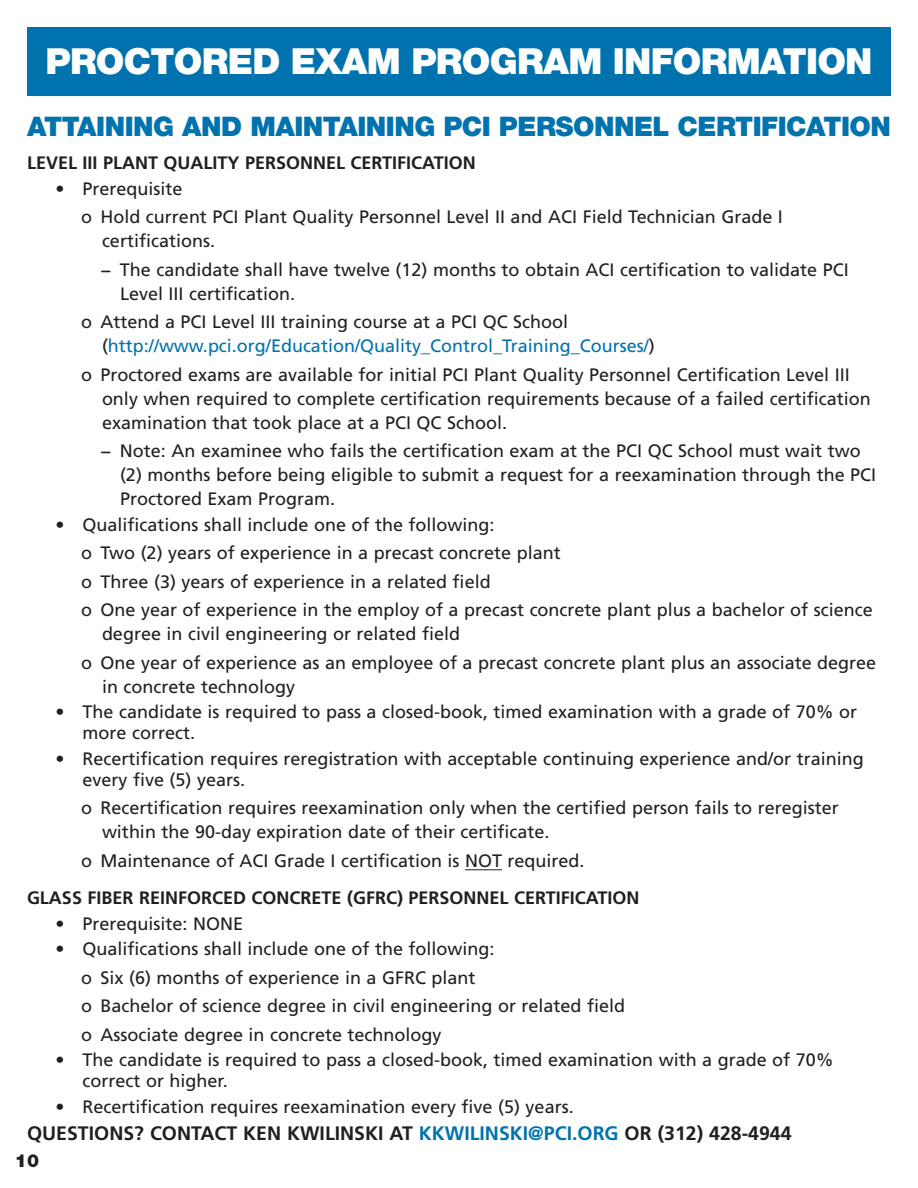
<style>
.page{position:relative;width:918px;height:1188px;background:#fff}
.page>*{position:absolute;margin:0;border:0;box-sizing:border-box;transform-origin:0 0}
.t1{font:900 36px "Helvetica Neue LT Std";letter-spacing:-.02em;color:#fff}
.TOC_SubHd{font:900 27px "Helvetica Neue LT Std";letter-spacing:-.02em;color:#0073ae}
.Body_All_Cap{font:700 19.5px "Frutiger LT Std";color:#231f20}
.BT_Bullet_2nd_indent{font:18px/24px "Frutiger LT Std";color:#231f20}
.BT_Bullet{font:18px/21px "Frutiger LT Std";color:#231f20}
.BT_Bullet_2nd_indent-2{font:18px/24px "Frutiger LT Std";color:#0073ae}
.Body_All_Cap-2{font:700 18px "Frutiger LT Std";color:#231f20}
.t2{font:900 18px "Helvetica Neue LT Std";color:#231f20}
.s1{color:#231f20}
.s2{color:#0073ae}
</style>
<div class="page">
<div style="left:27px;top:27px;width:864px;height:68px;background:#0073ae"></div>
<hr style="left:465px;top:869px;width:37px;height:1px;background:#231f20">
<h1 class="t1" style="left:45px;top:40px;width:829px">PROCTORED EXAM PROGRAM INFORMATION</h1>
<p class="TOC_SubHd" style="left:27px;top:111px;width:866px">ATTAINING AND MAINTAINING PCI PERSONNEL CERTIFICATION</p>
<p class="Body_All_Cap-2" style="left:27px;top:152px;width:450px">LEVEL III PLANT QUALITY PERSONNEL CERTIFICATION</p>
<p class="BT_Bullet" style="left:56px;top:178px;width:129px">• Prerequisite</p>
<p class="BT_Bullet_2nd_indent" style="left:102px;top:205px;width:682px;text-indent:-21px">o Hold current PCI Plant Quality Personnel Level II and ACI Field Technician Grade I certifications.</p>
<p class="BT_Bullet_2nd_indent" style="left:120px;top:258px;width:730px;text-indent:-20px">− The candidate shall have twelve (12) months to obtain ACI certification to validate PCI<br>Level III certification.</p>
<p class="BT_Bullet_2nd_indent-2" style="left:102px;top:310px;width:554px;text-indent:-21px"><span class="s1">o Attend a PCI Level III training course at a PCI QC School (</span>http://www.pci.org/Education/Quality_Control_Training_Courses/<span class="s1">)</span></p>
<p class="BT_Bullet_2nd_indent" style="left:102px;top:363px;width:770px;text-indent:-21px">o Proctored exams are available for initial PCI Plant Quality Personnel Certification Level III only when required to complete certification requirements because of a failed certification examination that took place at a PCI QC School.</p>
<p class="BT_Bullet_2nd_indent" style="left:120px;top:439px;width:758px;text-indent:-20px">− Note: An examinee who fails the certification exam at the PCI QC School must wait two (2) months before being eligible to submit a request for a reexamination through the PCI<br>Proctored Exam Program.</p>
<p class="BT_Bullet" style="left:56px;top:514px;width:441px">• Qualifications shall include one of the following:</p>
<p class="BT_Bullet_2nd_indent" style="left:81px;top:541px;width:481px">o Two (2) years of experience in a precast concrete plant</p>
<p class="BT_Bullet_2nd_indent" style="left:81px;top:570px;width:411px">o Three (3) years of experience in a related field</p>
<p class="BT_Bullet_2nd_indent" style="left:102px;top:598px;width:772px;text-indent:-21px">o One year of experience in the employ of a precast concrete plant plus a bachelor of science degree in civil engineering or related field</p>
<p class="BT_Bullet_2nd_indent" style="left:102px;top:651px;width:776px;text-indent:-21px">o One year of experience as an employee of a precast concrete plant plus an associate degree in concrete technology</p>
<p class="BT_Bullet" style="left:82px;top:702px;width:776px;text-indent:-27px">• The candidate is required to pass a closed-book, timed examination with a grade of 70% or more correct.</p>
<p class="BT_Bullet" style="left:82px;top:748px;width:783px;text-indent:-27px">• Recertification requires reregistration with acceptable continuing experience and/or training every five (5) years.</p>
<p class="BT_Bullet_2nd_indent" style="left:102px;top:796px;width:738px;text-indent:-21px">o Recertification requires reexamination only when the certified person fails to reregister within the 90-day expiration date of their certificate.</p>
<p class="BT_Bullet_2nd_indent" style="left:81px;top:849px;width:505px">o Maintenance of ACI Grade I certification is NOT required.</p>
<p class="Body_All_Cap-2" style="left:27px;top:887px;width:614px">GLASS FIBER REINFORCED CONCRETE (GFRC) PERSONNEL CERTIFICATION</p>
<p class="BT_Bullet" style="left:56px;top:913px;width:189px">• Prerequisite: NONE</p>
<p class="BT_Bullet" style="left:56px;top:939px;width:441px">• Qualifications shall include one of the following:</p>
<p class="BT_Bullet_2nd_indent" style="left:81px;top:966px;width:396px">o Six (6) months of experience in a GFRC plant</p>
<p class="BT_Bullet_2nd_indent" style="left:81px;top:994px;width:546px">o Bachelor of science degree in civil engineering or related field</p>
<p class="BT_Bullet_2nd_indent" style="left:81px;top:1023px;width:362px">o Associate degree in concrete technology</p>
<p class="BT_Bullet" style="left:82px;top:1050px;width:753px;text-indent:-27px">• The candidate is required to pass a closed-book, timed examination with a grade of 70% correct or higher.</p>
<p class="BT_Bullet" style="left:56px;top:1096px;width:520px">• Recertification requires reexamination every five (5) years.</p>
<p class="Body_All_Cap" style="left:27px;top:1122px;width:766px">QUESTIONS? CONTACT KEN KWILINSKI AT <span class="s2">KKWILINSKI@PCI.ORG</span> OR (312) 428-4944</p>
<p class="t2" style="left:15px;top:1150px;width:26px">10</p>
</div>
